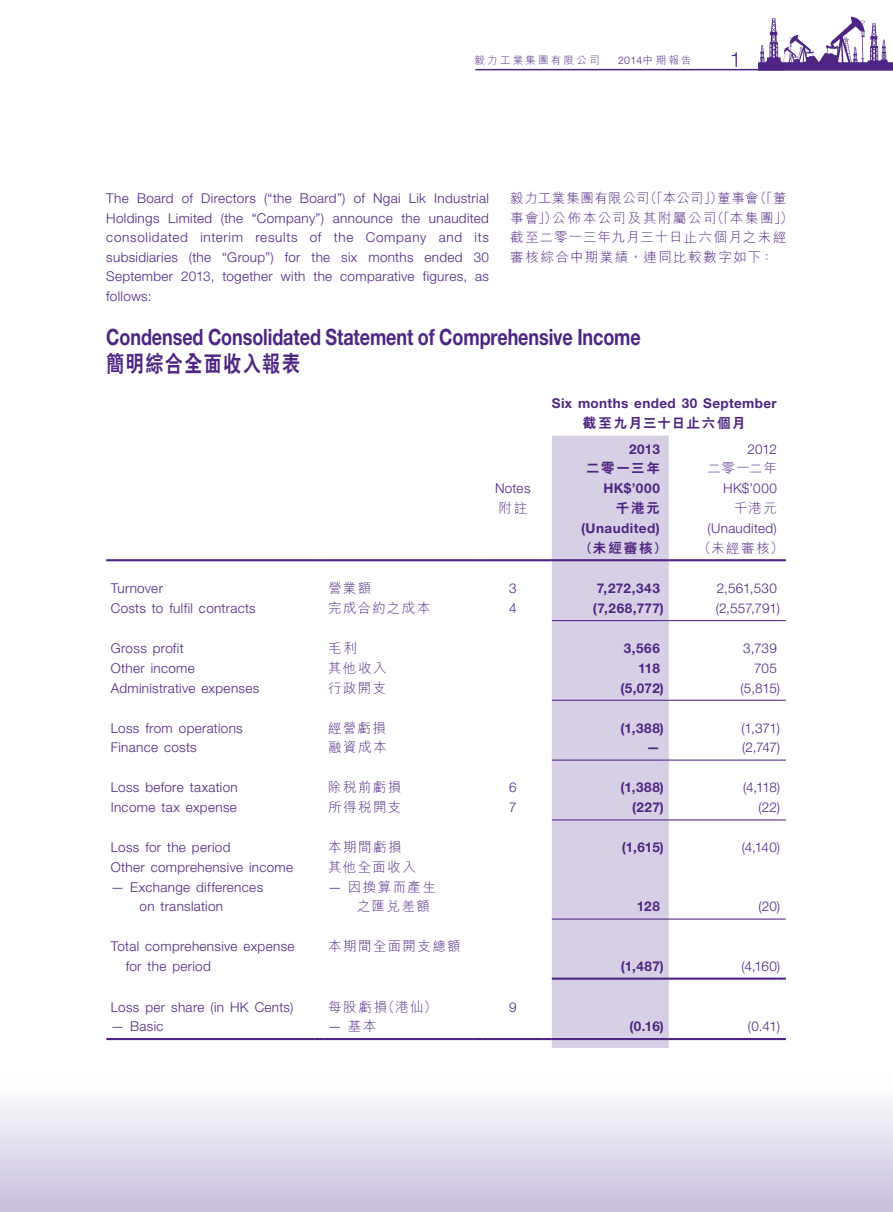
<style>
.page{position:relative;width:893px;height:1212px;background:#fff}
.page>*{position:absolute;margin:0;border:0;box-sizing:border-box;transform-origin:0 0}
.t1{font:700 22.5px "Helvetica Neue LT Std";letter-spacing:-.005em;color:#4e2582;scale:.8 1}
.t2{font:800 22.5px "C Hei 2 HK";letter-spacing:.085em;color:#4e2582;scale:.8 1}
.t3{font:300 21px "Helvetica Neue LT Std";color:#4e2582}
._15_Table_Stub{font:300 13.5px/19.5px "Helvetica Neue LT Std";letter-spacing:.025em;color:#4e2582}
._01_Body_Text{font:300 13.5px/19.5px "Helvetica Neue LT Std";letter-spacing:.025em;color:#4e2582;text-align:justify}
._31_table_tab_6pt{font:700 13.5px "Helvetica Neue LT Std";letter-spacing:.03em;color:#4e2582}
._31_table_tab_6pt-2{font:300 13.5px "Helvetica Neue LT Std";letter-spacing:.005em;color:#4e2582}
._01_Body_Text-2{font:300 13.5px/19.5px "M Hei HK";letter-spacing:.095em;color:#4e2582}
._15_Table_Stub-2{font:300 13.5px/19.5px "M Hei HK";letter-spacing:.105em;color:#4e2582}
._31_table_tab_6pt-3{font:800 13.5px "C Hei 2 HK";letter-spacing:.13em;color:#4e2582}
._31_table_tab_6pt-4{font:300 13.5px "M Hei HK";letter-spacing:.095em;color:#4e2582}
._31_table_tab_6pt-5{font:300 13.5px "Helvetica Neue LT Std";letter-spacing:.025em;color:#4e2582}
.t4{font:300 10.5px "M Hei HK";letter-spacing:.215em;color:#4e2582}
.t5{font:300 10.5px "Helvetica Neue LT Std";color:#4e2582}
.s1{font-family:"M Hei HK"}
.s2{font-family:"Helvetica Neue LT Std"}
</style>
<div class="page">
<svg style="left:758px;top:17px;width:135px;height:54px"></svg>
<hr style="left:475px;top:69px;width:309px;height:1px;background:#4e2582">
<div style="left:0;top:1069px;width:893px;height:143px;background:linear-gradient(to bottom,#fff,#c8bfdb)"></div>
<div style="left:552px;top:436px;width:117px;height:612px;background:#d7d0e5"></div>
<hr style="left:106px;top:559px;width:209px;height:2px;background:#4e2582">
<svg style="left:315px;top:559px;width:9px;height:2px"></svg>
<hr style="left:324px;top:559px;width:150px;height:2px;background:#4e2582">
<svg style="left:474px;top:559px;width:9px;height:2px"></svg>
<hr style="left:483px;top:559px;width:60px;height:2px;background:#4e2582">
<svg style="left:543px;top:559px;width:9px;height:2px"></svg>
<hr style="left:552px;top:559px;width:108px;height:2px;background:#4e2582">
<svg style="left:660px;top:559px;width:9px;height:2px"></svg>
<hr style="left:669px;top:559px;width:108px;height:2px;background:#4e2582">
<svg style="left:777px;top:559px;width:9px;height:2px"></svg>
<hr style="left:106px;top:1038px;width:209px;height:2px;background:#4e2582">
<svg style="left:315px;top:1038px;width:9px;height:2px"></svg>
<hr style="left:324px;top:1038px;width:150px;height:2px;background:#4e2582">
<svg style="left:474px;top:1038px;width:9px;height:2px"></svg>
<hr style="left:483px;top:1038px;width:60px;height:2px;background:#4e2582">
<svg style="left:543px;top:1038px;width:9px;height:2px"></svg>
<hr style="left:552px;top:1038px;width:108px;height:2px;background:#4e2582">
<svg style="left:660px;top:1038px;width:9px;height:2px"></svg>
<hr style="left:669px;top:1038px;width:108px;height:2px;background:#4e2582">
<svg style="left:777px;top:1038px;width:9px;height:2px"></svg>
<hr style="left:552px;top:977px;width:108px;height:3px;background:#4e2582">
<svg style="left:660px;top:977px;width:9px;height:3px"></svg>
<hr style="left:669px;top:977px;width:108px;height:3px;background:#4e2582">
<svg style="left:777px;top:977px;width:9px;height:3px"></svg>
<hr style="left:552px;top:918px;width:108px;height:1px;background:#4e2582">
<hr style="left:669px;top:918px;width:108px;height:1px;background:#4e2582">
<hr style="left:552px;top:620px;width:108px;height:1px;background:#4e2582">
<hr style="left:669px;top:620px;width:108px;height:1px;background:#4e2582">
<hr style="left:552px;top:700px;width:108px;height:1px;background:#4e2582">
<hr style="left:669px;top:700px;width:108px;height:1px;background:#4e2582">
<hr style="left:552px;top:759px;width:108px;height:2px;background:#4e2582">
<svg style="left:660px;top:759px;width:9px;height:2px"></svg>
<hr style="left:669px;top:759px;width:108px;height:2px;background:#4e2582">
<svg style="left:777px;top:759px;width:9px;height:2px"></svg>
<hr style="left:552px;top:819px;width:108px;height:1px;background:#4e2582">
<hr style="left:669px;top:819px;width:108px;height:1px;background:#4e2582">
<p class="t4" style="left:474px;top:52px;width:127px">毅力工業集團有限公司</p>
<p class="t5" style="left:618px;top:53px;width:75px">2014<span class="s1">中期報告</span></p>
<p class="t3" style="left:730px;top:47px;width:13px">1</p>
<p class="_01_Body_Text-2" style="left:510px;top:188px;width:285px">毅力工業集團有限公司（「本公司」）董事會（「董事會」）公佈本公司及其附屬公司（「本集團」）截至二零一三年九月三十日止六個月之未經審核綜合中期業績，連同比較數字如下：</p>
<p class="_01_Body_Text" style="left:106px;top:189px;width:384px">The Board of Directors (“the Board”) of Ngai Lik Industrial Holdings Limited (the “Company”) announce the unaudited consolidated interim results of the Company and its subsidiaries (the “Group”) for the six months ended 30<br>September 2013, together with the comparative figures, as follows:</p>
<p class="t1" style="left:106px;top:323px;width:670px">Condensed Consolidated Statement of Comprehensive Income</p>
<p class="t2" style="left:106px;top:349px;width:244px">簡明綜合全面收入報表</p>
<p class="_31_table_tab_6pt" style="left:552px;top:395px;width:227px">Six months ended 30 September</p>
<p class="_31_table_tab_6pt-3" style="left:583px;top:414px;width:164px">截至九月三十日止六個月</p>
<p class="_31_table_tab_6pt" style="left:629px;top:440px;width:32px">2013</p>
<p class="_31_table_tab_6pt-2" style="left:748px;top:441px;width:31px">2012</p>
<p class="_31_table_tab_6pt-3" style="left:586px;top:459px;width:75px">二零一三年</p>
<p class="_31_table_tab_6pt-4" style="left:707px;top:459px;width:71px">二零一二年</p>
<p class="_31_table_tab_6pt-2" style="left:495px;top:480px;width:37px">Notes</p>
<p class="_31_table_tab_6pt" style="left:603px;top:480px;width:58px">HK$’000</p>
<p class="_31_table_tab_6pt-2" style="left:723px;top:480px;width:55px">HK$’000</p>
<p class="_31_table_tab_6pt-4" style="left:498px;top:498px;width:30px">附註</p>
<p class="_31_table_tab_6pt-3" style="left:616px;top:499px;width:46px">千港元</p>
<p class="_31_table_tab_6pt-4" style="left:734px;top:498px;width:45px">千港元</p>
<p class="_31_table_tab_6pt" style="left:581px;top:520px;width:80px">(Unaudited)</p>
<p class="_31_table_tab_6pt-5" style="left:708px;top:520px;width:71px">(Unaudited)</p>
<p class="_31_table_tab_6pt-3" style="left:579px;top:538px;width:89px">（未經審核）</p>
<p class="_31_table_tab_6pt-4" style="left:698px;top:538px;width:87px">（未經審核）</p>
<p class="_15_Table_Stub" style="left:111px;top:578px;width:54px">Turnover</p>
<p class="_15_Table_Stub-2" style="left:328px;top:578px;width:44px">營業額</p>
<p class="_31_table_tab_6pt-2" style="left:509px;top:580px;width:9px">3</p>
<p class="_31_table_tab_6pt" style="left:597px;top:580px;width:65px">7,272,343</p>
<p class="_31_table_tab_6pt-2" style="left:717px;top:580px;width:61px">2,561,530</p>
<p class="_15_Table_Stub" style="left:111px;top:598px;width:146px">Costs to fulfil contracts</p>
<p class="_15_Table_Stub-2" style="left:328px;top:598px;width:104px">完成合約之成本</p>
<p class="_31_table_tab_6pt-2" style="left:509px;top:600px;width:9px">4</p>
<p class="_31_table_tab_6pt" style="left:593px;top:600px;width:72px">(7,268,777)</p>
<p class="_31_table_tab_6pt-2" style="left:716px;top:600px;width:66px">(2,557,791)</p>
<p class="_15_Table_Stub" style="left:111px;top:638px;width:74px">Gross profit</p>
<p class="_15_Table_Stub-2" style="left:328px;top:638px;width:30px">毛利</p>
<p class="_31_table_tab_6pt" style="left:624px;top:640px;width:38px">3,566</p>
<p class="_31_table_tab_6pt-2" style="left:743px;top:640px;width:35px">3,739</p>
<p class="_15_Table_Stub" style="left:111px;top:658px;width:86px">Other income</p>
<p class="_15_Table_Stub-2" style="left:328px;top:657px;width:60px">其他收入</p>
<p class="_31_table_tab_6pt" style="left:638px;top:659px;width:23px">118</p>
<p class="_31_table_tab_6pt-2" style="left:754px;top:660px;width:24px">705</p>
<p class="_15_Table_Stub" style="left:111px;top:678px;width:150px">Administrative expenses</p>
<p class="_15_Table_Stub-2" style="left:328px;top:677px;width:59px">行政開支</p>
<p class="_31_table_tab_6pt" style="left:620px;top:679px;width:45px">(5,072)</p>
<p class="_31_table_tab_6pt-2" style="left:740px;top:679px;width:41px">(5,815)</p>
<p class="_15_Table_Stub" style="left:111px;top:718px;width:133px">Loss from operations</p>
<p class="_15_Table_Stub-2" style="left:328px;top:717px;width:59px">經營虧損</p>
<p class="_31_table_tab_6pt" style="left:620px;top:719px;width:45px">(1,388)</p>
<p class="_31_table_tab_6pt-2" style="left:741px;top:719px;width:40px">(1,371)</p>
<p class="_15_Table_Stub" style="left:111px;top:737px;width:87px">Finance costs</p>
<p class="_15_Table_Stub-2" style="left:328px;top:737px;width:60px">融資成本</p>
<p class="_31_table_tab_6pt" style="left:646px;top:739px;width:15px">—</p>
<p class="_31_table_tab_6pt-2" style="left:742px;top:739px;width:39px">(2,747)</p>
<p class="_15_Table_Stub" style="left:111px;top:778px;width:129px">Loss before taxation</p>
<p class="_15_Table_Stub-2" style="left:328px;top:777px;width:74px">除稅前虧損</p>
<p class="_31_table_tab_6pt-2" style="left:509px;top:779px;width:9px">6</p>
<p class="_31_table_tab_6pt" style="left:620px;top:779px;width:45px">(1,388)</p>
<p class="_31_table_tab_6pt-2" style="left:743px;top:779px;width:39px">(4,118)</p>
<p class="_15_Table_Stub" style="left:111px;top:797px;width:128px">Income tax expense</p>
<p class="_15_Table_Stub-2" style="left:328px;top:797px;width:74px">所得稅開支</p>
<p class="_31_table_tab_6pt-2" style="left:509px;top:799px;width:9px">7</p>
<p class="_31_table_tab_6pt" style="left:632px;top:799px;width:33px">(227)</p>
<p class="_31_table_tab_6pt-2" style="left:758px;top:799px;width:23px">(22)</p>
<p class="_15_Table_Stub" style="left:111px;top:837px;width:121px">Loss for the period</p>
<p class="_15_Table_Stub-2" style="left:328px;top:837px;width:75px">本期間虧損</p>
<p class="_31_table_tab_6pt" style="left:622px;top:839px;width:43px">(1,615)</p>
<p class="_31_table_tab_6pt-2" style="left:742px;top:839px;width:40px">(4,140)</p>
<p class="_15_Table_Stub" style="left:111px;top:857px;width:184px">Other comprehensive income</p>
<p class="_15_Table_Stub-2" style="left:328px;top:857px;width:89px">其他全面收入</p>
<p class="_15_Table_Stub" style="left:139px;top:877px;width:125px;text-indent:-29px">— Exchange differences on translation</p>
<p class="_15_Table_Stub-2" style="left:357px;top:877px;width:81px;text-indent:-29px"><span class="s2">—</span> 因換算而產生之匯兌差額</p>
<p class="_31_table_tab_6pt" style="left:637px;top:898px;width:24px">128</p>
<p class="_31_table_tab_6pt-2" style="left:758px;top:898px;width:23px">(20)</p>
<p class="_15_Table_Stub" style="left:126px;top:936px;width:170px;text-indent:-15px">Total comprehensive expense for the period</p>
<p class="_15_Table_Stub-2" style="left:328px;top:936px;width:134px">本期間全面開支總額</p>
<p class="_31_table_tab_6pt" style="left:621px;top:958px;width:44px">(1,487)</p>
<p class="_31_table_tab_6pt-2" style="left:741px;top:958px;width:40px">(4,160)</p>
<p class="_15_Table_Stub" style="left:111px;top:997px;width:184px">Loss per share (in HK Cents)</p>
<p class="_15_Table_Stub-2" style="left:328px;top:996px;width:110px">每股虧損（港仙）</p>
<p class="_31_table_tab_6pt-2" style="left:509px;top:998px;width:9px">9</p>
<p class="_15_Table_Stub" style="left:111px;top:1016px;width:54px">— Basic</p>
<p class="_15_Table_Stub-2" style="left:328px;top:1016px;width:50px"><span class="s2">—</span> 基本</p>
<p class="_31_table_tab_6pt" style="left:629px;top:1018px;width:36px">(0.16)</p>
<p class="_31_table_tab_6pt-2" style="left:748px;top:1018px;width:34px">(0.41)</p>
</div>
